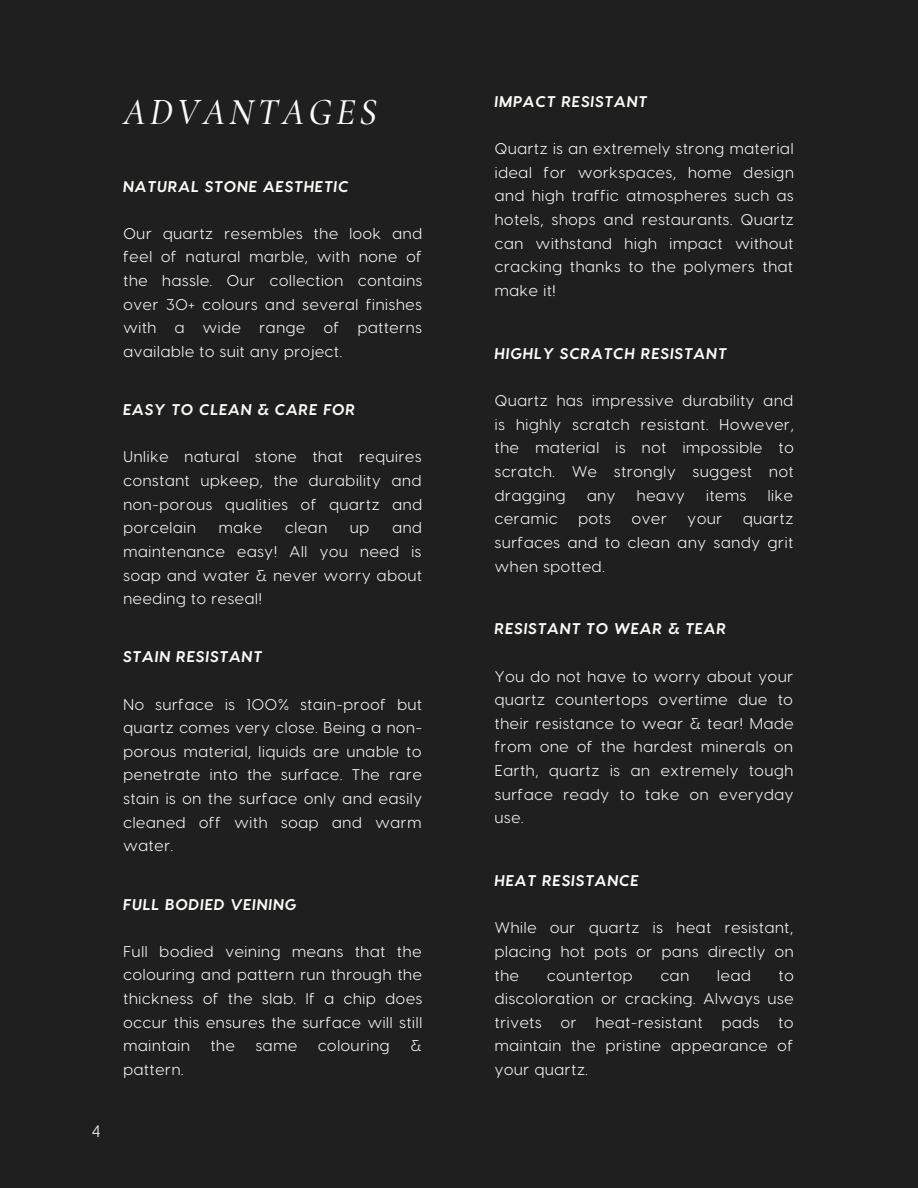
<style>
.page{position:relative;width:918px;height:1188px;background:#1f1f1f}
.page>*{position:absolute;margin:0;border:0;box-sizing:border-box;transform-origin:0 0}
.t1{font:italic 500 37.05px "Cormorant Garamond";letter-spacing:.11em;color:#fcfbf8}
.t2{font:16.5px "Visby CF";color:#fcfbf8}
.t3{font:15.45px/23.7px "Visby CF";letter-spacing:.05em;color:#fcfbf8;text-align:justify}
.t4{font:italic 700 15.45px "Visby CF";letter-spacing:.05em;color:#fcfbf8}
</style>
<div class="page">
<p class="t2" style="left:92px;top:1121px;width:10px">4</p>
<p class="t1" style="left:123px;top:90px;width:255px">ADVANTAGES</p>
<p class="t4" style="left:123px;top:176px;width:227px">NATURAL STONE AESTHETIC</p>
<p class="t3" style="left:123px;top:221px;width:300px">Our quartz resembles the look and feel of natural marble, with none of the hassle. Our collection contains over 30+ colours and several finishes with a wide range of patterns available to suit any project.</p>
<p class="t4" style="left:123px;top:400px;width:234px">EASY TO CLEAN &amp; CARE FOR</p>
<p class="t3" style="left:123px;top:444px;width:300px">Unlike natural stone that requires constant upkeep, the durability and non-porous qualities of quartz and porcelain</p>
<p class="t3" style="left:123px;top:515px;width:300px;text-indent:269px">and maintenance easy! All you need is soap and water &amp; never worry about needing to reseal!</p>
<p class="t3" style="left:219px;top:515px;width:45px">make</p>
<p class="t3" style="left:285px;top:515px;width:43px">clean</p>
<p class="t3" style="left:350px;top:515px;width:21px">up</p>
<p class="t4" style="left:123px;top:647px;width:141px">STAIN RESISTANT</p>
<p class="t3" style="left:123px;top:691px;width:300px">No surface is 100% stain-proof but quartz comes very close. Being a non&shy;porous material, liquids are unable to penetrate into the surface. The rare stain is on the surface only and easily cleaned off with soap and warm water.</p>
<p class="t4" style="left:123px;top:894px;width:175px">FULL BODIED VEINING</p>
<p class="t3" style="left:123px;top:939px;width:300px">Full bodied veining means that the colouring and pattern run through the thickness of the slab. If a chip does occur this ensures the surface will still maintain</p>
<p class="t3" style="left:211px;top:1033px;width:26px">the</p>
<p class="t3" style="left:256px;top:1033px;width:43px">same</p>
<p class="t3" style="left:318px;top:1033px;width:73px">colouring</p>
<p class="t3" style="left:410px;top:1033px;width:13px">&amp;</p>
<p class="t3" style="left:123px;top:1057px;width:62px">pattern.</p>
<p class="t4" style="left:495px;top:91px;width:154px">IMPACT RESISTANT</p>
<p class="t3" style="left:495px;top:136px;width:300px">Quartz is an extremely strong material ideal for workspaces, home design and high traffic atmospheres such as hotels, shops and restaurants. Quartz can withstand high impact without cracking thanks to the polymers that make it!</p>
<p class="t4" style="left:495px;top:343px;width:234px">HIGHLY SCRATCH RESISTANT</p>
<p class="t3" style="left:495px;top:388px;width:300px">Quartz has impressive durability and is highly scratch resistant. However, the material is not impossible to scratch. We strongly suggest not dragging</p>
<p class="t3" style="left:587px;top:482px;width:30px">any</p>
<p class="t3" style="left:637px;top:482px;width:49px">heavy</p>
<p class="t3" style="left:706px;top:482px;width:42px">items</p>
<p class="t3" style="left:768px;top:482px;width:27px">like</p>
<p class="t3" style="left:495px;top:506px;width:64px">ceramic</p>
<p class="t3" style="left:579px;top:506px;width:34px">pots</p>
<p class="t3" style="left:632px;top:506px;width:36px">over</p>
<p class="t3" style="left:688px;top:506px;width:36px">your</p>
<p class="t3" style="left:495px;top:506px;width:300px;text-indent:248px">quartz surfaces and to clean any sandy grit when spotted.</p>
<p class="t4" style="left:495px;top:619px;width:233px">RESISTANT TO WEAR &amp; TEAR</p>
<p class="t3" style="left:495px;top:663px;width:300px">You do not have to worry about your quartz countertops overtime due to their resistance to wear &amp; tear! Made from one of the hardest minerals on Earth, quartz is an extremely tough surface ready to take on everyday use.</p>
<p class="t4" style="left:495px;top:870px;width:146px">HEAT RESISTANCE</p>
<p class="t3" style="left:495px;top:915px;width:300px">While our quartz is heat resistant, placing hot pots or pans directly on the</p>
<p class="t3" style="left:547px;top:962px;width:87px">countertop</p>
<p class="t3" style="left:661px;top:962px;width:30px">can</p>
<p class="t3" style="left:717px;top:962px;width:35px">lead</p>
<p class="t3" style="left:495px;top:962px;width:300px;text-indent:284px">to discoloration or cracking. Always use trivets or heat-resistant pads to maintain the pristine appearance of your quartz.</p>
</div>
